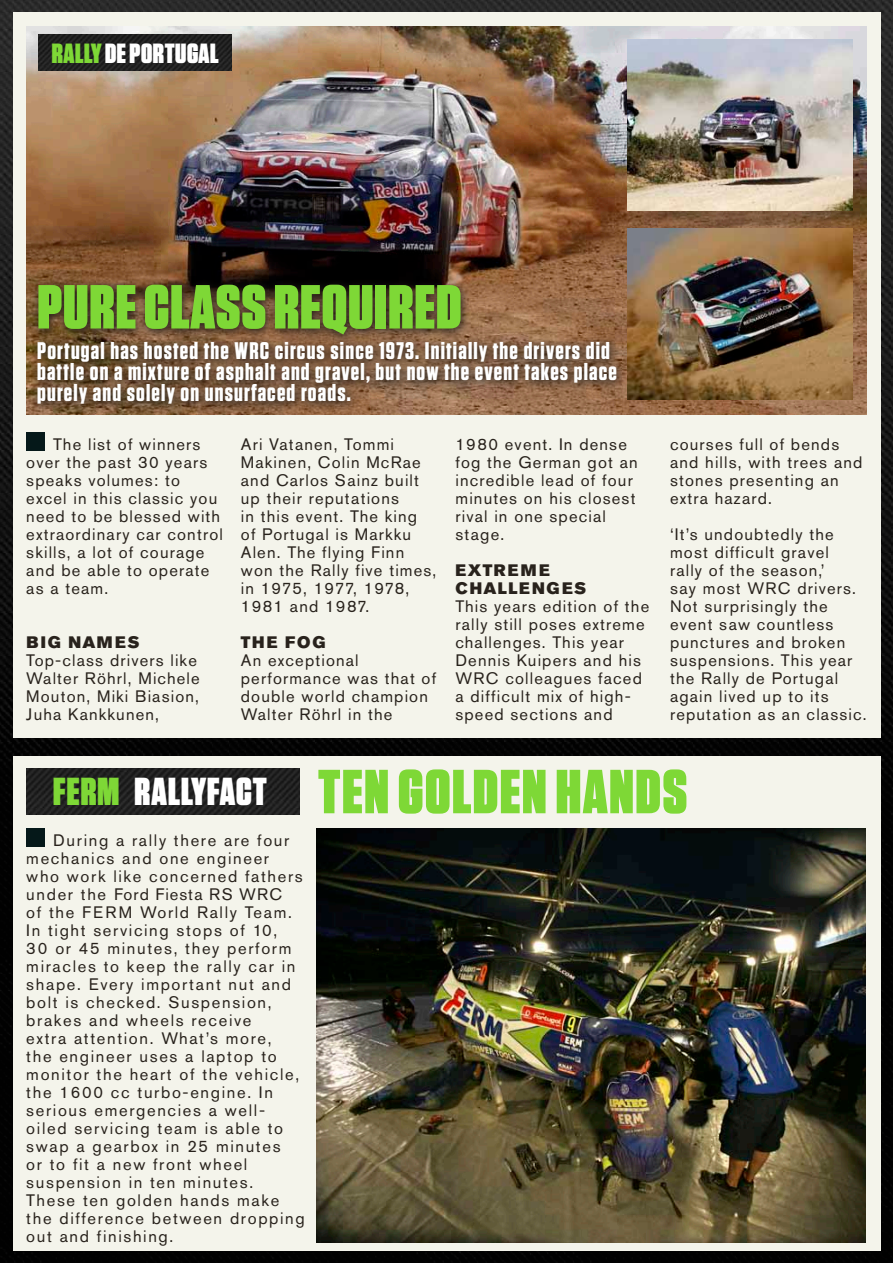
<style>
.page{position:relative;width:893px;height:1263px;background:#fff}
.page>*{position:absolute;margin:0;border:0;box-sizing:border-box;transform-origin:0 0}
.t1{font:900 62.1px "Tungsten";letter-spacing:.02em;color:#7ed836}
.t2{font:900 39px "Tungsten";letter-spacing:.03em;color:#fff}
.t3{font:900 27.75px "Tungsten";color:#fff}
.t4{font:700 24px/21px "Tungsten";letter-spacing:.05em;color:#fff}
.t5{font:16.5px/18px "Akzidenz Grotesk Pro";letter-spacing:.07em;color:#28221c}
.t6{font:16.5px/18px "Akzidenz Grotesk Pro";letter-spacing:.1em;color:#28221c}
.t7{font:16.5px/18px "Akzidenz Grotesk Pro Super";letter-spacing:.11em;color:#28221c}
.s1{color:#7ed836}
</style>
<div class="page">
<img style="left:0;top:0;width:893px;height:1263px">
<div style="left:13px;top:13px;width:867px;height:725px;background:#f4f4eb"></div>
<img style="left:26px;top:26px;width:841px;height:388px">
<svg style="left:29px;top:276px;width:441px;height:58px;background:#453324"></svg>
<svg style="left:29px;top:334px;width:597px;height:80px;background:#74553b"></svg>
<img style="left:39px;top:35px;width:193px;height:36px">
<img style="left:628px;top:40px;width:224px;height:170px">
<img style="left:628px;top:229px;width:224px;height:170px">
<div style="left:27px;top:432px;width:18px;height:18px;background:#051819"></div>
<div style="left:13px;top:756px;width:867px;height:494px;background:#f4f4eb"></div>
<img style="left:317px;top:828px;width:548px;height:414px">
<img style="left:26px;top:768px;width:274px;height:47px">
<div style="left:27px;top:828px;width:18px;height:18px;background:#051819"></div>
<h3 class="t3" style="left:52px;top:37px;width:90px"><span class="s1">RALLY</span> DE PORTU</h3>
<h3 class="t3" style="left:187px;top:37px;width:23px">GAL</h3>
<h1 class="t1" style="left:38px;top:271px;width:425px">PURE CLASS REQUIRED</h1>
<h3 class="t4" style="left:37px;top:341px;width:581px">Portugal has hosted the WRC circus since 1973. Initially the drivers did battle on a mixture of asphalt and gravel, but now the event takes place purely and solely on unsurfaced roads.</h3>
<p class="t5" style="left:26px;top:435px;width:198px;text-indent:27px">The list of winners over the past 30 years speaks volumes: to excel in this classic you need to be blessed with extraordinary car control skills, a lot of courage and be able to operate as a team.</p>
<p class="t7" style="left:26px;top:633px;width:115px">BIG NAMES</p>
<p class="t5" style="left:26px;top:651px;width:175px">Top-class drivers like<br>Walter Röhrl, Michele<br>Mouton, Miki Biasion,<br>Juha Kankkunen,</p>
<p class="t5" style="left:241px;top:435px;width:197px">Ari Vatanen, Tommi<br>Makinen, Colin McRae and Carlos Sainz built up their reputations<br>in this event. The king<br>of Portugal is Markku<br>Alen. The flying Finn won the Rally five times, in 1975, 1977, 1978,<br>1981 and 1987.</p>
<p class="t7" style="left:241px;top:633px;width:86px">THE FOG</p>
<p class="t5" style="left:241px;top:651px;width:197px">An exceptional performance was that of double world champion<br>Walter Röhrl in the</p>
<p class="t5" style="left:455px;top:435px;width:184px">1980 event. In dense fog the German got an incredible lead of four minutes on his closest rival in one special stage.</p>
<p class="t7" style="left:456px;top:561px;width:132px">EXTREME<br>CHALLENGES</p>
<p class="t5" style="left:455px;top:597px;width:195px">This years edition of the rally still poses extreme challenges. This year<br>Dennis Kuipers and his<br>WRC colleagues faced a difficult mix of high&shy;speed sections and</p>
<p class="t5" style="left:670px;top:435px;width:194px">courses full of bends and hills, with trees and stones presenting an extra hazard.</p>
<p class="t5" style="left:670px;top:525px;width:198px">‘It’s undoubtedly the most difficult gravel<br>rally of the season,’<br>say most WRC drivers.<br>Not surprisingly the event saw countless punctures and broken suspensions. This year the Rally de Portugal again lived up to its reputation as an classic.</p>
<h2 class="t2" style="left:53px;top:769px;width:170px"><span class="s1">FERM</span> RALLYFACT</h2>
<h1 class="t1" style="left:318px;top:756px;width:370px">TEN GOLDEN HANDS</h1>
<p class="t6" style="left:26px;top:831px;width:280px;text-indent:27px">During a rally there are four mechanics and one engineer who work like concerned fathers under the Ford Fiesta RS WRC<br>of the FERM World Rally Team.<br>In tight servicing stops of 10,<br>30 or 45 minutes, they perform miracles to keep the rally car in shape. Every important nut and bolt is checked. Suspension, brakes and wheels receive<br>extra attention. What’s more,<br>the engineer uses a laptop to monitor the heart of the vehicle, the 1600 cc turbo-engine. In serious emergencies a well&shy;oiled servicing team is able to swap a gearbox in 25 minutes<br>or to fit a new front wheel suspension in ten minutes.<br>These ten golden hands make the difference between dropping out and finishing.</p>
</div>
